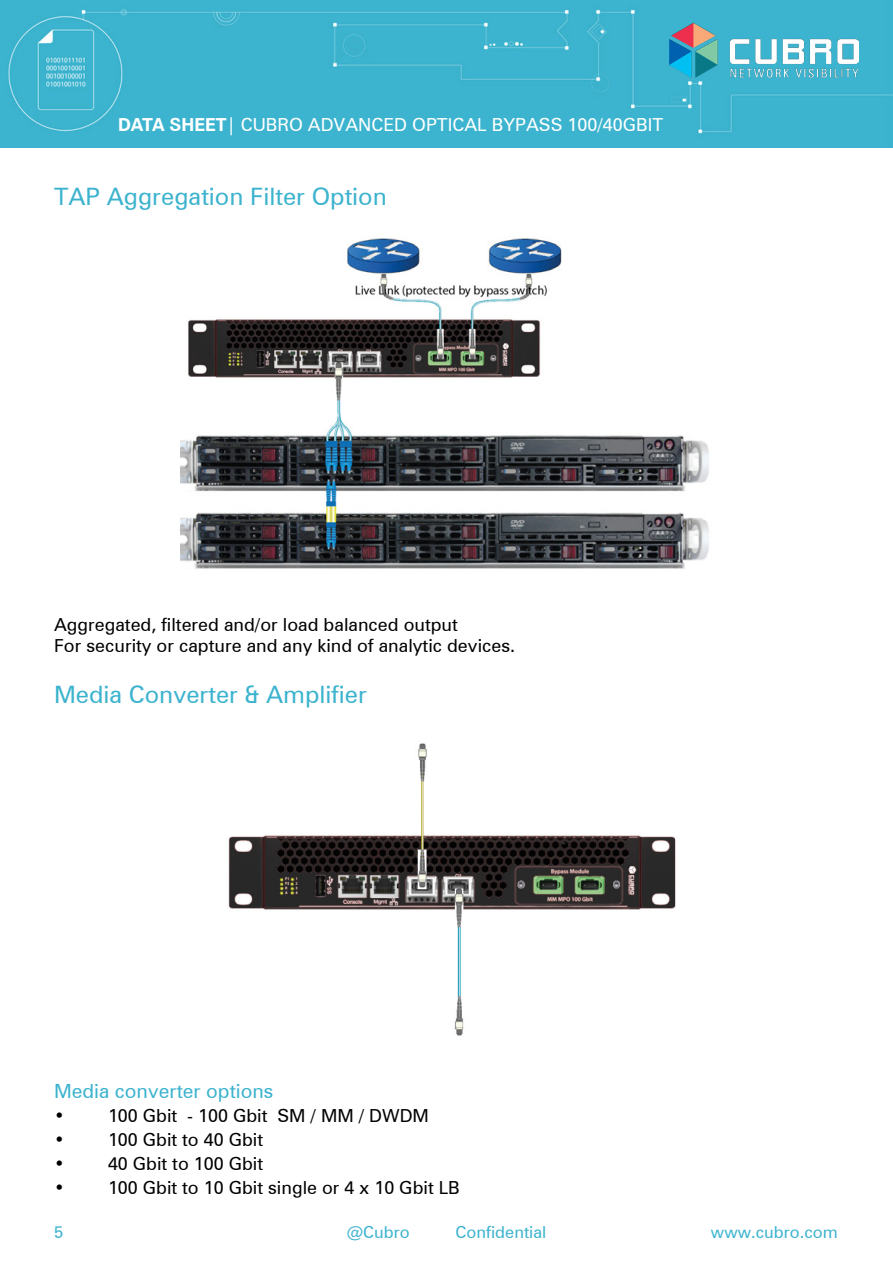
<style>
.page{position:relative;width:893px;height:1263px;background:#fff}
.page>*{position:absolute;margin:0;border:0;box-sizing:border-box;transform-origin:0 0}
.t1{font:24px "Zurich BT";color:#3cb3ce}
.t2{font:19.5px "Zurich BT";color:#3cb3ce}
.t3{font:18px/21.6px "Zurich BT";color:#000}
.t4{font:18px "Zurich BT";color:#fff}
.t5{font:16.5px "Zurich BT";color:#3cb3ce}
.s1{font-weight:700}
</style>
<div class="page">
<div style="left:0;top:0;width:893px;height:147px;background:#3cb4cf"></div>
<img style="left:669px;top:17px;width:189px;height:65px">
<img style="left:181px;top:238px;width:528px;height:331px">
<img style="left:228px;top:743px;width:448px;height:293px">
<p class="t4" style="left:118px;top:114px;width:547px"><span class="s1">DATA SHEET</span>| CUBRO ADVANCED OPTICAL BYPASS 100/40GBIT</p>
<h1 class="t1" style="left:54px;top:182px;width:334px">TAP Aggregation Filter Option</h1>
<p class="t3" style="left:54px;top:613px;width:463px">Aggregated, filtered and/or load balanced output<br>For security or capture and any kind of analytic devices.</p>
<h1 class="t1" style="left:54px;top:679px;width:314px">Media Converter &amp; Amplifier</h1>
<p class="t2" style="left:54px;top:1079px;width:221px">Media converter options</p>
<p class="t3" style="left:54px;top:1105px;width:12px">•</p>
<p class="t3" style="left:108px;top:1105px;width:322px">100 Gbit - 100 Gbit SM / MM / DWDM</p>
<p class="t3" style="left:54px;top:1129px;width:12px">•</p>
<p class="t3" style="left:108px;top:1129px;width:157px">100 Gbit to 40 Gbit</p>
<p class="t3" style="left:54px;top:1153px;width:12px">•</p>
<p class="t3" style="left:108px;top:1153px;width:157px">40 Gbit to 100 Gbit</p>
<p class="t3" style="left:54px;top:1177px;width:12px">•</p>
<p class="t3" style="left:108px;top:1177px;width:353px">100 Gbit to 10 Gbit single or 4 x 10 Gbit LB</p>
<p class="t5" style="left:54px;top:1222px;width:11px">5</p>
<p class="t5" style="left:347px;top:1222px;width:65px">@Cubro</p>
<p class="t5" style="left:456px;top:1222px;width:92px">Confidential</p>
<p class="t5" style="left:711px;top:1222px;width:128px">www.cubro.com</p>
</div>
